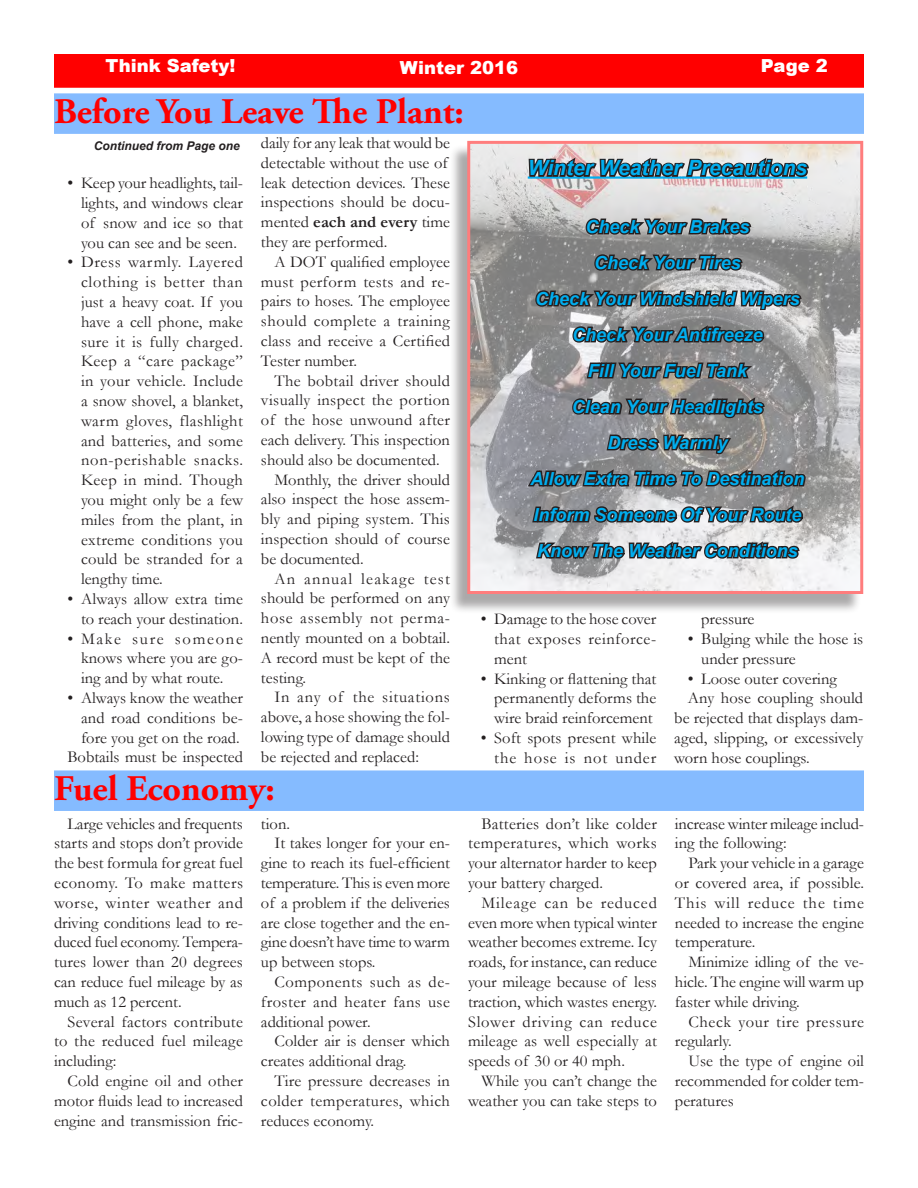
<style>
.page{position:relative;width:918px;height:1188px;background:#fff}
.page>*{position:absolute;margin:0;border:0;box-sizing:border-box;transform-origin:0 0}
.Headline{font:700 36px "Adobe Garamond Pro";color:#f00}
.t1{font:italic 700 21px "Arial";color:#00aeef}
.t2{font:italic 700 18px "Arial";color:#00aeef}
.t3{font:900 18px "Arial";color:#fff}
.Body_text{font:16.5px/19.8px "Garamond";color:#231f20;text-align:justify}
.Body_text-2{font:16.5px/19.8px "Garamond";letter-spacing:.035em;color:#231f20}
.t4{font:italic 700 12px "Arial";color:#231f20}
.s1{font-weight:700}
</style>
<div class="page">
<div style="left:56px;top:56px;width:806px;height:30px;background:#f00"></div>
<div style="left:54px;top:54px;width:810px;height:34px;border:3px solid #f00"></div>
<div style="left:55px;top:94px;width:808px;height:39px;background:#85bbff"></div>
<div style="left:54px;top:93px;width:810px;height:41px;border:2px solid #85bbff"></div>
<div style="left:449px;top:144px;width:413px;height:470px;background:#231f20;opacity:.75"></div>
<img style="left:471px;top:145px;width:388px;height:445px">
<svg style="left:527px;top:152px;width:284px;height:31px;background:#878b8e"></svg>
<svg style="left:583px;top:216px;width:170px;height:24px;background:#706d6d"></svg>
<svg style="left:592px;top:252px;width:152px;height:24px;background:#605e5f"></svg>
<svg style="left:533px;top:283px;width:270px;height:31px;background:#747273"></svg>
<svg style="left:570px;top:322px;width:197px;height:26px;background:#646263"></svg>
<svg style="left:585px;top:360px;width:171px;height:24px;background:#605d5c"></svg>
<svg style="left:570px;top:394px;width:197px;height:27px;background:#626061"></svg>
<svg style="left:525px;top:427px;width:282px;height:67px;background:#787778"></svg>
<svg style="left:530px;top:502px;width:275px;height:26px;background:#7a787a"></svg>
<svg style="left:534px;top:535px;width:267px;height:31px"></svg>
<div style="left:55px;top:771px;width:808px;height:39px;background:#85bbff"></div>
<div style="left:54px;top:770px;width:810px;height:41px;border:2px solid #85bbff"></div>
<p class="t3" style="left:105px;top:53px;width:132px">Think Safety!</p>
<p class="t3" style="left:400px;top:54px;width:120px">Winter 2016</p>
<p class="t3" style="left:761px;top:53px;width:68px">Page 2</p>
<p class="Headline" style="left:54px;top:90px;width:411px">Before You Leave The Plant:</p>
<p class="t4" style="left:94px;top:138px;width:148px">Continued from Page one</p>
<p class="Body_text" style="left:81px;top:173px;width:164px;text-indent:-14px">• Keep your headlights, tail&shy;lights, and windows clear of snow and ice so that you can see and be seen.</p>
<p class="Body_text" style="left:81px;top:252px;width:164px;text-indent:-14px">• Dress warmly. Layered clothing is better than just a heavy coat. If you have a cell phone, make sure it is fully charged.<br>Keep a “care package” in your vehicle. Include a snow shovel, a blanket, warm gloves, flashlight and batteries, and some non-perishable snacks.<br>Keep in mind. Though you might only be a few miles from the plant, in extreme conditions you could be stranded for a lengthy time.</p>
<p class="Body_text" style="left:68px;top:589px;width:177px;text-align:right">• Always allow extra time to reach your destination.</p>
<p class="Body_text" style="left:81px;top:628px;width:164px;text-indent:-14px">• Make sure someone knows where you are go&shy;ing and by what route.</p>
<p class="Body_text" style="left:81px;top:688px;width:164px;text-indent:-14px">• Always know the weather and road conditions be&shy;fore you get on the road.</p>
<p class="Body_text" style="left:68px;top:747px;width:177px">Bobtails must be inspected</p>
<p class="Body_text" style="left:261px;top:133px;width:191px;text-align:left">daily for any leak that would be detectable without the use of leak detection devices. These inspections should be docu&shy;mented <span class="s1">each and every</span> time they are performed.</p>
<p class="Body_text" style="left:261px;top:252px;width:191px;text-indent:13px">A DOT qualified employee must perform tests and re&shy;pairs to hoses. The employee should complete a training class and receive a Certified Tester number.</p>
<p class="Body_text" style="left:261px;top:370px;width:191px;text-indent:13px">The bobtail driver should visually inspect the portion of the hose unwound after each delivery. This inspection should also be documented.</p>
<p class="Body_text" style="left:261px;top:469px;width:191px;text-indent:13px">Monthly, the driver should also inspect the hose assem&shy;bly and piping system. This inspection should of course be documented.</p>
<p class="Body_text" style="left:261px;top:568px;width:191px;text-indent:13px">An annual leakage test should be performed on any hose assembly not perma&shy;nently mounted on a bobtail.<br>A record must be kept of the testing.</p>
<p class="Body_text" style="left:261px;top:687px;width:191px;text-indent:13px">In any of the situations above, a hose showing the fol&shy;lowing type of damage should be rejected and replaced:</p>
<p class="Headline" style="left:54px;top:768px;width:222px">Fuel Economy:</p>
<p class="Body_text" style="left:54px;top:813px;width:191px;text-indent:13px">Large vehicles and frequents starts and stops don’t provide the best formula for great fuel economy. To make matters worse, winter weather and driving conditions lead to re&shy;duced fuel economy. Tempera&shy;tures lower than 20 degrees can reduce fuel mileage by as much as 12 percent.</p>
<p class="Body_text" style="left:54px;top:1011px;width:191px;text-indent:13px">Several factors contribute to the reduced fuel mileage including:</p>
<p class="Body_text" style="left:54px;top:1071px;width:191px;text-indent:13px">Cold engine oil and other motor fluids lead to increased engine and transmission fric-</p>
<p class="Body_text" style="left:261px;top:813px;width:31px">tion.</p>
<p class="Body_text" style="left:261px;top:833px;width:191px;text-indent:13px">It takes longer for your en&shy;gine to reach its fuel-efficient temperature. This is even more of a problem if the deliveries are close together and the en&shy;gine doesn’t have time to warm up between stops.</p>
<p class="Body_text" style="left:261px;top:972px;width:191px;text-indent:13px">Components such as de&shy;froster and heater fans use additional power.</p>
<p class="Body_text" style="left:261px;top:1031px;width:190px;text-indent:13px">Colder air is denser which creates additional drag.</p>
<p class="Body_text" style="left:261px;top:1071px;width:190px;text-indent:13px">Tire pressure decreases in colder temperatures, which reduces economy.</p>
<p class="t1" style="left:528px;top:154px;width:281px">Winter Weather Precautions</p>
<p class="t2" style="left:585px;top:215px;width:166px">Check Your Brakes</p>
<p class="t2" style="left:594px;top:251px;width:148px">Check Your Tires</p>
<p class="t2" style="left:535px;top:287px;width:266px">Check Your Windshield Wipers</p>
<p class="t2" style="left:572px;top:323px;width:192px">Check Your Antifreeze</p>
<p class="t2" style="left:588px;top:359px;width:161px">Fill Your Fuel Tank</p>
<p class="t2" style="left:572px;top:395px;width:193px">Clean Your Headlights</p>
<p class="t2" style="left:608px;top:431px;width:121px">Dress Warmly</p>
<p class="t2" style="left:530px;top:467px;width:276px">Allow Extra Time To Destination</p>
<p class="t2" style="left:533px;top:503px;width:270px">Inform Someone Of Your Route</p>
<p class="t2" style="left:537px;top:539px;width:262px">Know The Weather Conditions</p>
<p class="Body_text" style="left:494px;top:609px;width:164px;text-indent:-14px">• Damage to the hose cover that exposes reinforce&shy;ment</p>
<p class="Body_text" style="left:494px;top:668px;width:164px;text-indent:-14px">• Kinking or flattening that permanently deforms the wire braid reinforcement</p>
<p class="Body_text" style="left:481px;top:728px;width:177px;text-align:right">• Soft spots present while the hose is not under</p>
<p class="Body_text" style="left:701px;top:609px;width:55px">pressure</p>
<p class="Body_text" style="left:701px;top:629px;width:163px;text-indent:-14px">• Bulging while the hose is under pressure</p>
<p class="Body_text" style="left:688px;top:668px;width:151px">• Loose outer covering</p>
<p class="Body_text" style="left:674px;top:688px;width:191px;text-indent:13px">Any hose coupling should be rejected that displays dam&shy;aged, slipping, or excessively worn hose couplings.</p>
<p class="Body_text" style="left:468px;top:813px;width:191px;text-indent:13px">Batteries don’t like colder temperatures, which works your alternator harder to keep your battery charged.</p>
<p class="Body_text" style="left:468px;top:892px;width:191px;text-indent:13px">Mileage can be reduced even more when typical winter weather becomes extreme. Icy roads, for instance, can reduce your mileage because of less traction, which wastes energy.<br>Slower driving can reduce mileage as well especially at speeds of 30 or 40 mph.</p>
<p class="Body_text" style="left:468px;top:1071px;width:190px;text-align:right">While you can’t change the weather you can take steps to</p>
<p class="Body_text" style="left:675px;top:813px;width:191px">increase winter mileage includ&shy;ing the following:</p>
<p class="Body_text" style="left:675px;top:853px;width:191px;text-indent:13px">Park your vehicle in a garage or covered area, if possible.<br>This will reduce the time needed to increase the engine temperature.</p>
<p class="Body_text" style="left:675px;top:952px;width:191px;text-indent:13px">Minimize idling of the ve&shy;hicle. The engine will warm up faster while driving.</p>
<p class="Body_text-2" style="left:675px;top:1011px;width:191px;text-indent:13px">Check your tire pressure regularly.</p>
<p class="Body_text" style="left:675px;top:1051px;width:191px;text-indent:13px">Use the type of engine oil recommended for colder tem&shy;peratures</p>
</div>
